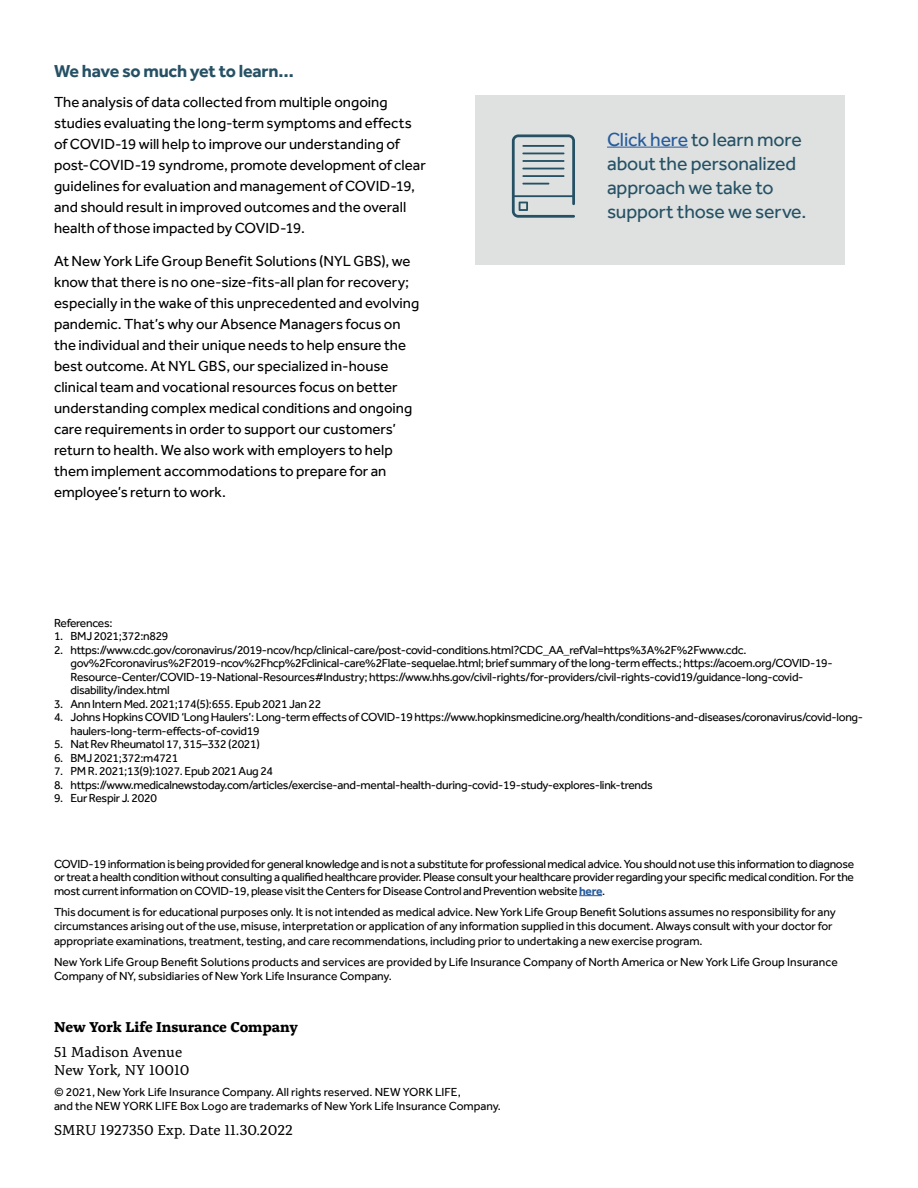
<style>
.page{position:relative;width:918px;height:1188px;background:#fff}
.page>*{position:absolute;margin:0;border:0;box-sizing:border-box;transform-origin:0 0}
.t1{font:19.5px/24px "Effra Pro";letter-spacing:-.01em;color:#265165}
.t2{font:700 18px "Effra Pro";letter-spacing:-.015em;color:#265165}
.t3{font:15px/21px "Effra Pro";color:#000}
.t4{font:15px/18px "Alda Pro";letter-spacing:-.005em;color:#000}
.t5{font:700 15px "Alda Pro";letter-spacing:-.005em;color:#000}
.t6{font:12px/13.5px "Effra Pro";letter-spacing:-.025em;color:#000}
.t7{font:12px/14.4px "Effra Pro";color:#000}
.s1{color:#275b9b}
.s2{font-weight:700;color:#275b9b}
</style>
<div class="page">
<svg style="left:579px;top:895px;width:23px;height:1px"></svg>
<div style="left:475px;top:95px;width:370px;height:170px;background:#dee1e0"></div>
<hr style="left:607px;top:147px;width:81px;height:1px;background:#275b9b">
<svg style="left:512px;top:134px;width:63px;height:84px"></svg>
<h2 class="t2" style="left:54px;top:60px;width:241px">We have so much yet to learn…</h2>
<p class="t3" style="left:54px;top:91px;width:373px">The analysis of data collected from multiple ongoing studies evaluating the long-term symptoms and effects of COVID-19 will help to improve our understanding of post-COVID-19 syndrome, promote development of clear guidelines for evaluation and management of COVID-19, and should result in improved outcomes and the overall health of those impacted by COVID-19.</p>
<p class="t3" style="left:54px;top:250px;width:367px">At New York Life Group Benefit Solutions (NYL GBS), we know that there is no one-size-fits-all plan for recovery; especially in the wake of this unprecedented and evolving pandemic. That’s why our Absence Managers focus on the individual and their unique needs to help ensure the best outcome. At NYL GBS, our specialized in-house clinical team and vocational resources focus on better understanding complex medical conditions and ongoing care requirements in order to support our customers’ return to health. We also work with employers to help them implement accommodations to prepare for an employee’s return to work.</p>
<h1 class="t1" style="left:607px;top:127px;width:201px"><span class="s1">Click here</span> to learn more about the personalized approach we take to support those we serve.</h1>
<p class="t6" style="left:54px;top:616px;width:60px">References:</p>
<p class="t6" style="left:54px;top:629px;width:116px">1. BMJ 2021;372:n829</p>
<p class="t6" style="left:70px;top:643px;width:764px;text-indent:-16px">2. https://www.cdc.gov/coronavirus/2019-ncov/hcp/clinical-care/post-covid-conditions.html?CDC_AA_refVal=https%3A%2F%2Fwww.cdc. gov%2Fcoronavirus%2F2019-ncov%2Fhcp%2Fclinical-care%2Flate-sequelae.html; brief summary of the long-term effects.; https://acoem.org/COVID-19- Resource-Center/COVID-19-National-Resources#Industry; https://www.hhs.gov/civil-rights/for-providers/civil-rights-covid19/guidance-long-covid&shy;disability/index.html</p>
<p class="t6" style="left:54px;top:697px;width:269px">3. Ann Intern Med. 2021;174(5):655. Epub 2021 Jan 22</p>
<p class="t6" style="left:70px;top:710px;width:794px;text-indent:-16px">4. Johns Hopkins COVID ‘Long Haulers’: Long-term effects of COVID-19 https://www.hopkinsmedicine.org/health/conditions-and-diseases/coronavirus/covid-long&shy;haulers-long-term-effects-of-covid19</p>
<p class="t6" style="left:54px;top:737px;width:207px">5. Nat Rev Rheumatol 17, 315–332 (2021)</p>
<p class="t6" style="left:54px;top:751px;width:126px">6. BMJ 2021;372:m4721</p>
<p class="t6" style="left:54px;top:764px;width:221px">7. PM R. 2021;13(9):1027. Epub 2021 Aug 24</p>
<p class="t6" style="left:54px;top:778px;width:600px">8. https://www.medicalnewstoday.com/articles/exercise-and-mental-health-during-covid-19-study-explores-link-trends</p>
<p class="t6" style="left:54px;top:791px;width:104px">9. Eur Respir J. 2020</p>
<p class="t6" style="left:54px;top:857px;width:802px;text-align:justify">COVID-19 information is being provided for general knowledge and is not a substitute for professional medical advice. You should not use this information to diagnose or treat a health condition without consulting a qualified healthcare provider. Please consult your healthcare provider regarding your specific medical condition. For the most current information on COVID-19, please visit the Centers for Disease Control and Prevention website <span class="s2">here</span>.</p>
<p class="t6" style="left:54px;top:905px;width:783px;line-height:14.4px">This document is for educational purposes only. It is not intended as medical advice. New York Life Group Benefit Solutions assumes no responsibility for any circumstances arising out of the use, misuse, interpretation or application of any information supplied in this document. Always consult with your doctor for appropriate examinations, treatment, testing, and care recommendations, including prior to undertaking a new exercise program.</p>
<p class="t7" style="left:54px;top:955px;width:785px">New York Life Group Benefit Solutions products and services are provided by Life Insurance Company of North America or New York Life Group Insurance<br>Company of NY, subsidiaries of New York Life Insurance Company.</p>
<p class="t5" style="left:54px;top:1015px;width:245px">New York Life Insurance Company</p>
<p class="t4" style="left:54px;top:1042px;width:137px">51 Madison Avenue<br>New York, NY 10010</p>
<p class="t7" style="left:54px;top:1085px;width:448px">© 2021, New York Life Insurance Company. All rights reserved. NEW YORK LIFE,<br>and the NEW YORK LIFE Box Logo are trademarks of New York Life Insurance Company.</p>
<p class="t4" style="left:54px;top:1120px;width:240px">SMRU 1927350 Exp. Date 11.30.2022</p>
</div>
